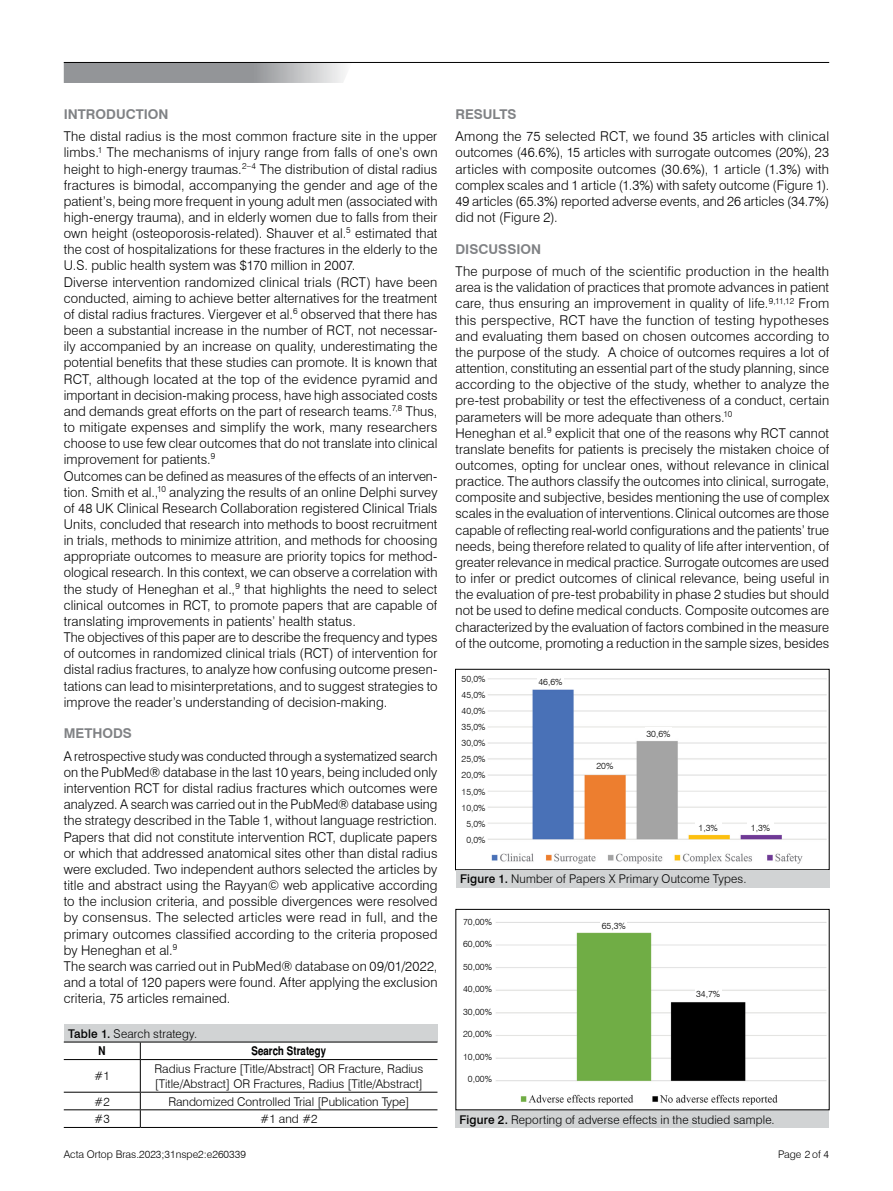
<style>
.page{position:relative;width:893px;height:1191px;background:#fff}
.page>*{position:absolute;margin:0;border:0;box-sizing:border-box;transform-origin:0 0}
.t1{font:300 13.5px/16.2px "Swiss 721 BT";letter-spacing:.01em;color:#000}
.t2{font:300 13.5px/16.2px "Swiss 721 BT";letter-spacing:.01em;color:#000;scale:.96 1}
.t3{font:700 13.5px "Swiss 721 BT";color:#808285}
.t4{font:300 12px/15px "Swiss 721 BT";color:#000}
.t5{font:700 12px "Helvetica Narrow";color:#000}
.t6{font:300 10.5px "Swiss 721 BT";color:#000}
.t7{font:300 9px/16px "Swiss 721 BT";color:#000;text-align:center}
.s1{font-style:italic}
.s2{font-weight:500}
</style>
<div class="page">
<svg style="left:64px;top:63px;width:281px;height:20px;background:#a2a4a7"></svg>
<hr style="left:64px;top:62px;width:765px;height:1px;background:#000">
<div style="left:64px;top:1024px;width:373px;height:18px;background:#d1d3d4"></div>
<hr style="left:64px;top:1041px;width:76px;height:1px;background:#000">
<hr style="left:140px;top:1041px;width:297px;height:1px;background:#000">
<svg style="left:140px;top:1042px;width:1px;height:17px"></svg>
<hr style="left:64px;top:1059px;width:76px;height:1px;background:#000">
<hr style="left:140px;top:1059px;width:297px;height:1px;background:#000">
<hr style="left:140px;top:1060px;width:1px;height:31px;background:#000">
<hr style="left:64px;top:1091px;width:76px;height:1px;background:#000">
<hr style="left:140px;top:1091px;width:297px;height:1px;background:#000">
<hr style="left:64px;top:1109px;width:76px;height:1px;background:#000">
<hr style="left:140px;top:1109px;width:297px;height:1px;background:#000">
<svg style="left:140px;top:1092px;width:1px;height:35px"></svg>
<hr style="left:64px;top:1127px;width:76px;height:1px;background:#000">
<hr style="left:140px;top:1127px;width:297px;height:1px;background:#000">
<img style="left:488px;top:678px;width:339px;height:186px">
<div style="left:455px;top:669px;width:375px;height:201px;border:1px solid #000"></div>
<div style="left:456px;top:870px;width:374px;height:17px;background:#d1d3d4"></div>
<div style="left:455px;top:1110px;width:374px;height:17px;background:#d1d3d4"></div>
<img style="left:495px;top:922px;width:332px;height:183px">
<div style="left:455px;top:909px;width:375px;height:201px;border:1px solid #000"></div>
<div style="left:537px;top:676px;width:27px;height:11px;background:#fff"></div>
<div style="left:591px;top:760px;width:27px;height:11px;background:#fff"></div>
<div style="left:600px;top:919px;width:27px;height:11px;background:#fff"></div>
<div style="left:695px;top:988px;width:27px;height:11px;background:#fff"></div>
<div style="left:645px;top:728px;width:27px;height:11px;background:#fff"></div>
<div style="left:695px;top:821px;width:27px;height:12px;background:#fff"></div>
<div style="left:747px;top:821px;width:27px;height:12px;background:#fff"></div>
<p class="t3" style="left:64px;top:106px;width:106px">INTRODUCTION</p>
<p class="t1" style="left:64px;top:128px;width:375px">The distal radius is the most common fracture site in the upper limbs.<sup>1</sup> The mechanisms of injury range from falls of one’s own height to high-energy traumas.<sup>2–4</sup> The distribution of distal radius fractures is bimodal, accompanying the gender and age of the patient’s, being more frequent in young adult men (associated with high-energy trauma), and in elderly women due to falls from their own height (osteoporosis-related). Shauver et al.<sup>5</sup> estimated that the cost of hospitalizations for these fractures in the elderly to the U.S. public health system was $170 million in 2007.<br>Diverse intervention randomized clinical trials (RCT) have been conducted, aiming to achieve better alternatives for the treatment of distal radius fractures. Viergever et al.<sup>6</sup> observed that there has been a substantial increase in the number of RCT, not necessar&shy;ily accompanied by an increase on quality, underestimating the potential benefits that these studies can promote. It is known that RCT, although located at the top of the evidence pyramid and important in decision-making process, have high associated costs and demands great efforts on the part of research teams.<sup>7,8</sup> Thus, to mitigate expenses and simplify the work, many researchers choose to use few clear outcomes that do not translate into clinical improvement for patients.<sup>9<br></sup>Outcomes can be defined as measures of the effects of an interven&shy;tion. Smith et al.,<sup>10</sup> analyzing the results of an online Delphi survey of 48 UK Clinical Research Collaboration registered Clinical Trials Units, concluded that research into methods to boost recruitment in trials, methods to minimize attrition, and methods for choosing appropriate outcomes to measure are priority topics for method&shy;ological research. In this context, we can observe a correlation with the study of Heneghan et al.,<sup>9</sup> that highlights the need to select clinical outcomes in RCT, to promote papers that are capable of translating improvements in patients’ health status.<br>The objectives of this paper are to describe the frequency and types of outcomes in randomized clinical trials (RCT) of intervention for distal radius fractures, to analyze how confusing outcome presen&shy;tations can lead to misinterpretations, and to suggest strategies to improve the reader’s understanding of decision-making.</p>
<p class="t3" style="left:64px;top:725px;width:70px">METHODS</p>
<p class="t2" style="left:64px;top:748px;width:391px">A retrospective study was conducted through a systematized search on the PubMed® database in the last 10 years, being included only intervention RCT for distal radius fractures which outcomes were analyzed. A search was carried out in the PubMed® database using the strategy described in the Table 1, without language restriction.<br>Papers that did not constitute intervention RCT, duplicate papers or which that addressed anatomical sites other than distal radius were excluded. Two independent authors selected the articles by title and abstract using the Rayyan© web applicative according to the inclusion criteria, and possible divergences were resolved by consensus. The selected articles were read in full, and the primary outcomes classified according to the criteria proposed by Heneghan et al.<sup>9<br></sup>The search was carried out in PubMed<span class="s1">®</span> database on 09/01/2022, and a total of 120 papers were found. After applying the exclusion criteria, 75 articles remained.</p>
<p class="t4" style="left:68px;top:1026px;width:131px"><span class="s2">Table 1.</span> Search strategy.</p>
<p class="t5" style="left:99px;top:1044px;width:9px">N</p>
<p class="t5" style="left:252px;top:1044px;width:76px">Search Strategy</p>
<p class="t4" style="left:94px;top:1068px;width:17px">#1</p>
<p class="t4" style="left:155px;top:1061px;width:270px">Radius Fracture [Title/Abstract] OR Fracture, Radius [Title/Abstract] OR Fractures, Radius [Title/Abstract]</p>
<p class="t4" style="left:94px;top:1093px;width:17px">#2</p>
<p class="t4" style="left:168px;top:1093px;width:243px">Randomized Controlled Trial [Publication Type]</p>
<p class="t4" style="left:94px;top:1111px;width:17px">#3</p>
<p class="t4" style="left:260px;top:1111px;width:59px">#1 and #2</p>
<p class="t3" style="left:455px;top:106px;width:62px">RESULTS</p>
<p class="t1" style="left:455px;top:128px;width:375px;text-align:justify">Among the 75 selected RCT, we found 35 articles with clinical outcomes (46.6%), 15 articles with surrogate outcomes (20%), 23 articles with composite outcomes (30.6%), 1 article (1.3%) with complex scales and 1 article (1.3%) with safety outcome (Figure 1).<br>49 articles (65.3%) reported adverse events, and 26 articles (34.7%) did not (Figure 2).</p>
<p class="t3" style="left:455px;top:241px;width:87px">DISCUSSION</p>
<p class="t1" style="left:455px;top:263px;width:375px">The purpose of much of the scientific production in the health area is the validation of practices that promote advances in patient care, thus ensuring an improvement in quality of life.<sup>9,11,12</sup> From this perspective, RCT have the function of testing hypotheses and evaluating them based on chosen outcomes according to the purpose of the study. A choice of outcomes requires a lot of attention, constituting an essential part of the study planning, since according to the objective of the study, whether to analyze the pre-test probability or test the effectiveness of a conduct, certain parameters will be more adequate than others.<sup>10<br></sup>Heneghan et al.<sup>9</sup> explicit that one of the reasons why RCT cannot translate benefits for patients is precisely the mistaken choice of outcomes, opting for unclear ones, without relevance in clinical practice. The authors classify the outcomes into clinical, surrogate, composite and subjective, besides mentioning the use of complex scales in the evaluation of interventions.Clinical outcomes are those capable of reflecting real-world configurations and the patients’ true needs, being therefore related to quality of life after intervention, of greater relevance in medical practice. Surrogate outcomes are used to infer or predict outcomes of clinical relevance, being useful in the evaluation of pre-test probability in phase 2 studies but should not be used to define medical conducts. Composite outcomes are characterized by the evaluation of factors combined in the measure of the outcome, promoting a reduction in the sample sizes, besides</p>
<p class="t7" style="left:462px;top:671px;width:26px">50,0%<br>45,0%<br>40,0%<br>35,0%<br>30,0%<br>25,0%<br>20,0%<br>15,0%<br>10,0%<br>5,0%<br>0,0%</p>
<p class="t7" style="left:538px;top:674px;width:26px">46,6%</p>
<p class="t7" style="left:596px;top:758px;width:18px">20%</p>
<p class="t7" style="left:646px;top:725px;width:26px">30,6%</p>
<p class="t7" style="left:699px;top:819px;width:21px">1,3%</p>
<p class="t7" style="left:751px;top:819px;width:21px">1,3%</p>
<p class="t4" style="left:460px;top:871px;width:288px"><span class="s2">Figure 1.</span> Number of Papers X Primary Outcome Types.</p>
<p class="t7" style="left:463px;top:913px;width:30px">70,00%</p>
<p class="t7" style="left:463px;top:936px;width:30px">60,00%</p>
<p class="t7" style="left:463px;top:958px;width:30px">50,00%</p>
<p class="t7" style="left:463px;top:981px;width:30px">40,00%</p>
<p class="t7" style="left:463px;top:1003px;width:30px">30,00%</p>
<p class="t7" style="left:463px;top:1026px;width:30px">20,00%</p>
<p class="t7" style="left:463px;top:1048px;width:30px">10,00%</p>
<p class="t7" style="left:468px;top:1071px;width:26px">0,00%</p>
<p class="t7" style="left:602px;top:917px;width:26px">65,3%</p>
<p class="t7" style="left:696px;top:985px;width:26px">34,7%</p>
<p class="t4" style="left:459px;top:1111px;width:317px"><span class="s2">Figure 2.</span> Reporting of adverse effects in the studied sample.</p>
<p class="t6" style="left:64px;top:1147px;width:184px">Acta Ortop Bras.2023;31nspe2:e260339</p>
<p class="t6" style="left:778px;top:1147px;width:53px">Page 2 of 4</p>
</div>
